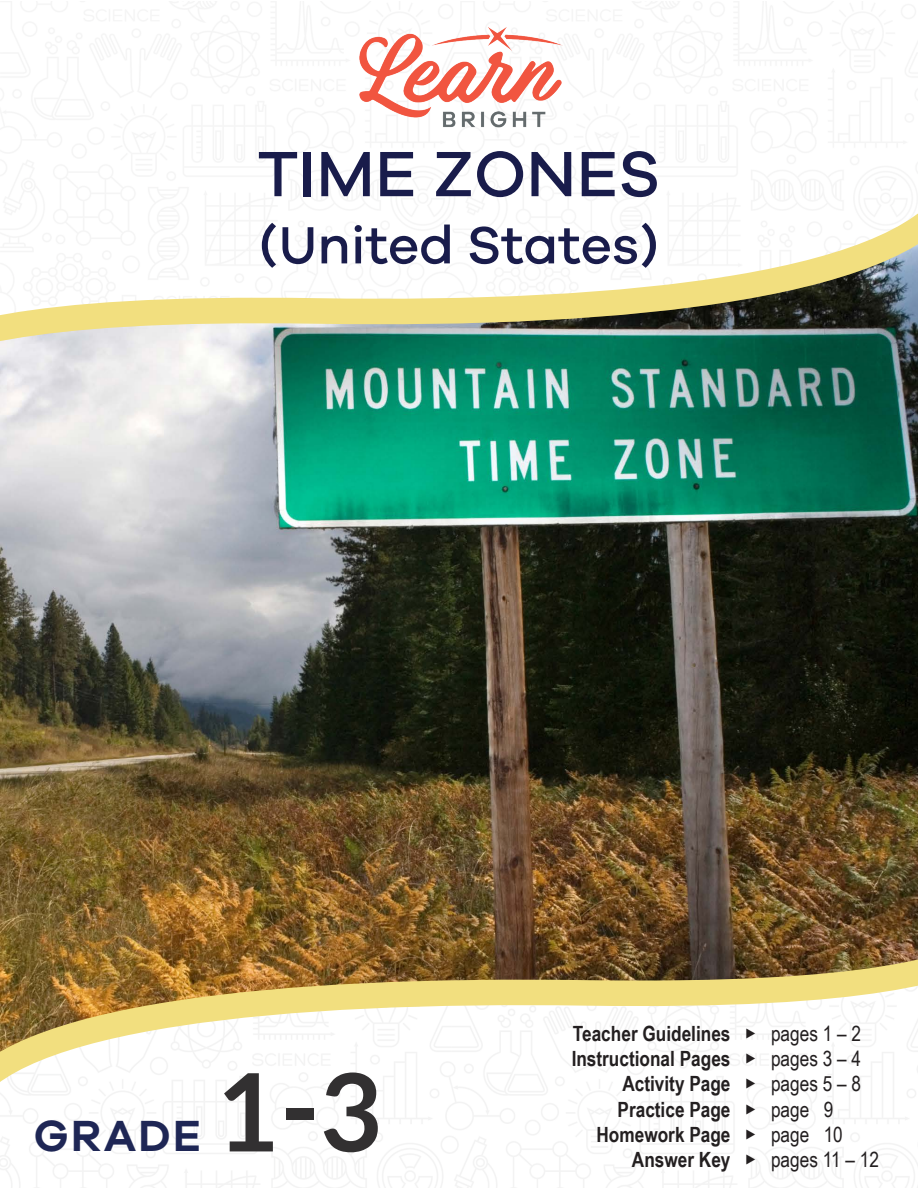
<style>
.page{position:relative;width:918px;height:1188px;background:#fff}
.page>*{position:absolute;margin:0;border:0;box-sizing:border-box;transform-origin:0 0}
.t1{font:700 108px "Lato";color:#323031}
.fghfgdhfdghfdg{font:500 66px "Galano Grotesque";color:#191c4b}
.fghfgdhfdghfdg-2{font:500 54px "Galano Grotesque";color:#191c4b}
.t2{font:600 45px "Galano Grotesque";letter-spacing:.05em;color:#1e2655}
.t3{font:700 21px "Arial Narrow";color:#231f20}
.t4{font:21px "Arial Narrow";color:#231f20}
.s1{font-family:"MS Gothic";font-weight:400}
.s2{font-weight:400}
.s3{font-weight:700}
.s4{font-family:"MS Gothic"}
</style>
<div class="page">
<img style="left:0;top:392px;width:918px;height:526px">
<img style="left:0;top:918px;width:918px;height:7px">
<svg style="left:0;top:925px;width:918px;height:263px"></svg>
<svg style="left:0;top:213px;width:918px;height:179px"></svg>
<img style="left:359px;top:27px;width:204px;height:101px">
<p class="fghfgdhfdghfdg" style="left:257px;top:134px;width:404px">TIME ZONES</p>
<p class="fghfgdhfdghfdg-2" style="left:259px;top:213px;width:401px">(United States)</p>
<p class="t2" style="left:34px;top:1109px;width:169px">GRADE</p>
<p class="t1" style="left:217px;top:1033px;width:167px">1-3</p>
<p class="t3" style="left:573px;top:1018px;width:290px">Teacher Guidelines <span class="s1">▶</span> <span class="s2">pages 1 – 2</span></p>
<p class="t3" style="left:572px;top:1043px;width:291px">Instructional Pages <span class="s1">▶</span> <span class="s2">pages 3 – 4</span></p>
<p class="t3" style="left:622px;top:1068px;width:240px">Activity Page <span class="s1">▶</span> <span class="s2">pages 5 – 8</span></p>
<p class="t3" style="left:618px;top:1093px;width:217px">Practice Page <span class="s1">▶</span> <span class="s2">page 9</span></p>
<p class="t3" style="left:597px;top:1118px;width:248px">Homework Page <span class="s1">▶</span> <span class="s2">page 10</span></p>
<p class="t4" style="left:632px;top:1144px;width:248px"><span class="s3">Answer Key</span> <span class="s4">▶</span> pages 11 – 12</p>
</div>
